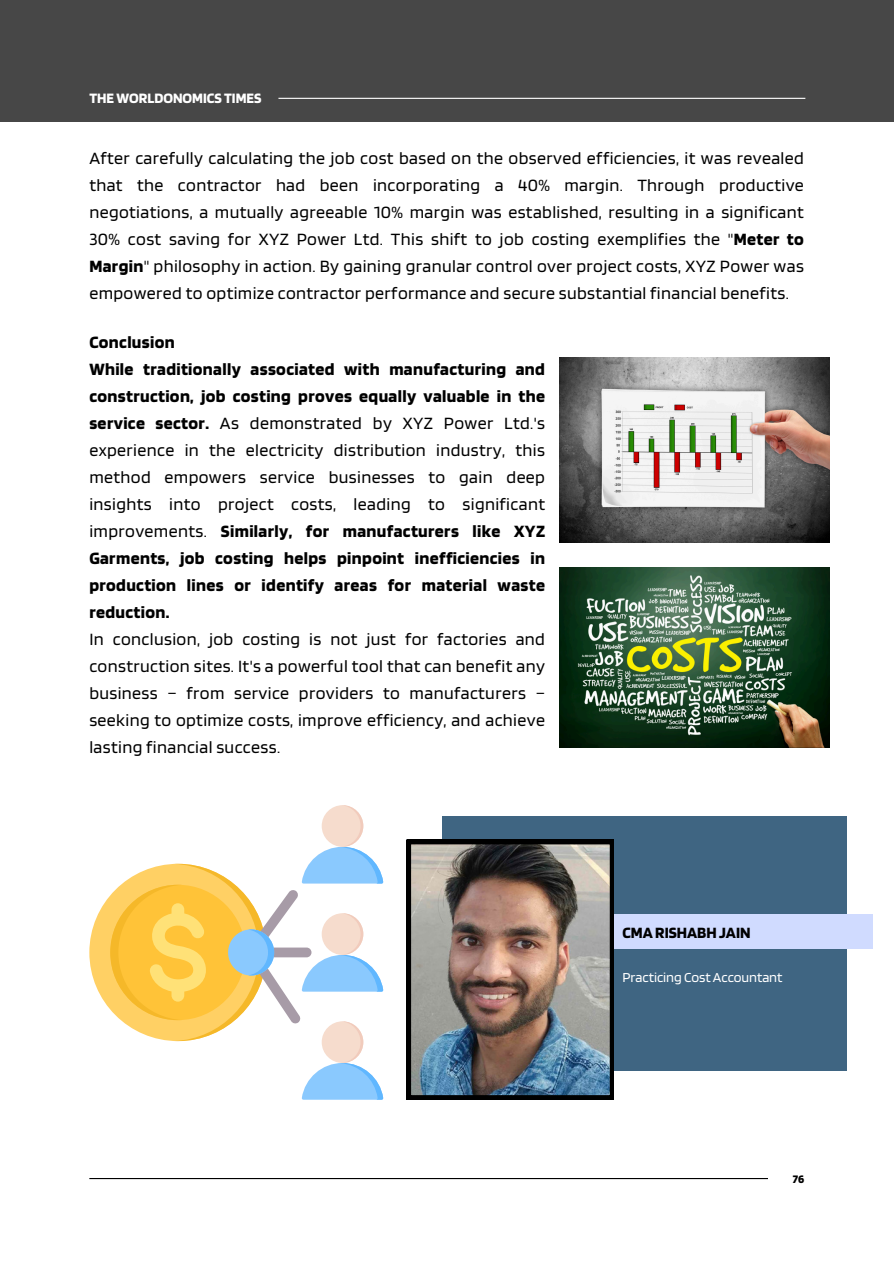
<style>
.page{position:relative;width:894px;height:1264px;background:#fff}
.page>*{position:absolute;margin:0;border:0;box-sizing:border-box;transform-origin:0 0}
.t1{font:18px/27px "Blinker";letter-spacing:.02em;color:#000;text-align:justify}
.t2{font:700 16.35px "Blinker";color:#000}
.t3{font:700 15px "Blinker";color:#fff}
.t4{font:14.25px "Blinker";letter-spacing:-.005em;color:#fff}
.t5{font:700 12px "Blinker";color:#000}
.s1{font-weight:700}
</style>
<div class="page">
<div style="left:0;top:0;width:893px;height:121px;background:#474747"></div>
<hr style="left:278px;top:98px;width:527px;height:1px;background:#fff">
<hr style="left:89px;top:1177px;width:678px;height:2px;background:#000">
<div style="left:442px;top:817px;width:404px;height:253px;background:#3f6582"></div>
<div style="left:600px;top:913px;width:272px;height:35px;background:#d0dbff"></div>
<img style="left:406px;top:840px;width:207px;height:259px">
<img style="left:559px;top:357px;width:270px;height:185px">
<div style="left:89px;top:863px;width:177px;height:178px;background:#ffd064;border-radius:50%"></div>
<svg style="left:110px;top:805px;width:273px;height:294px"></svg>
<img style="left:559px;top:567px;width:270px;height:180px">
<h2 class="t3" style="left:89px;top:88px;width:173px">THE WORLDONOMICS TIMES</h2>
<p class="t1" style="left:89px;top:144px;width:715px">After carefully calculating the job cost based on the observed efficiencies, it was revealed that the contractor had been incorporating a 40% margin. Through productive negotiations, a mutually agreeable 10% margin was established, resulting in a significant 30% cost saving for XYZ Power Ltd. This shift to job costing exemplifies the "<span class="s1">Meter to Margin</span>" philosophy in action. By gaining granular control over project costs, XYZ Power was empowered to optimize contractor performance and secure substantial financial benefits.</p>
<p class="t1" style="left:89px;top:328px;width:457px;text-align:left"><span class="s1">Conclusion<br>While traditionally associated with manufacturing and construction, job costing proves equally valuable in the service sector.</span> As demonstrated by XYZ Power Ltd.'s experience in the electricity distribution industry, this method empowers service businesses to gain deep insights into project costs, leading to significant improvements. <span class="s1">Similarly, for manufacturers like XYZ Garments, job costing helps pinpoint inefficiencies in production lines or identify areas for material waste reduction.<br></span>In conclusion, job costing is not just for factories and construction sites. It's a powerful tool that can benefit any business – from service providers to manufacturers – seeking to optimize costs, improve efficiency, and achieve lasting financial success.</p>
<p class="t2" style="left:622px;top:922px;width:129px">CMARISHABHJAIN</p>
<h1 class="t4" style="left:622px;top:968px;width:161px">Practicing Cost Accountant</h1>
<p class="t5" style="left:792px;top:1170px;width:13px">76</p>
</div>
